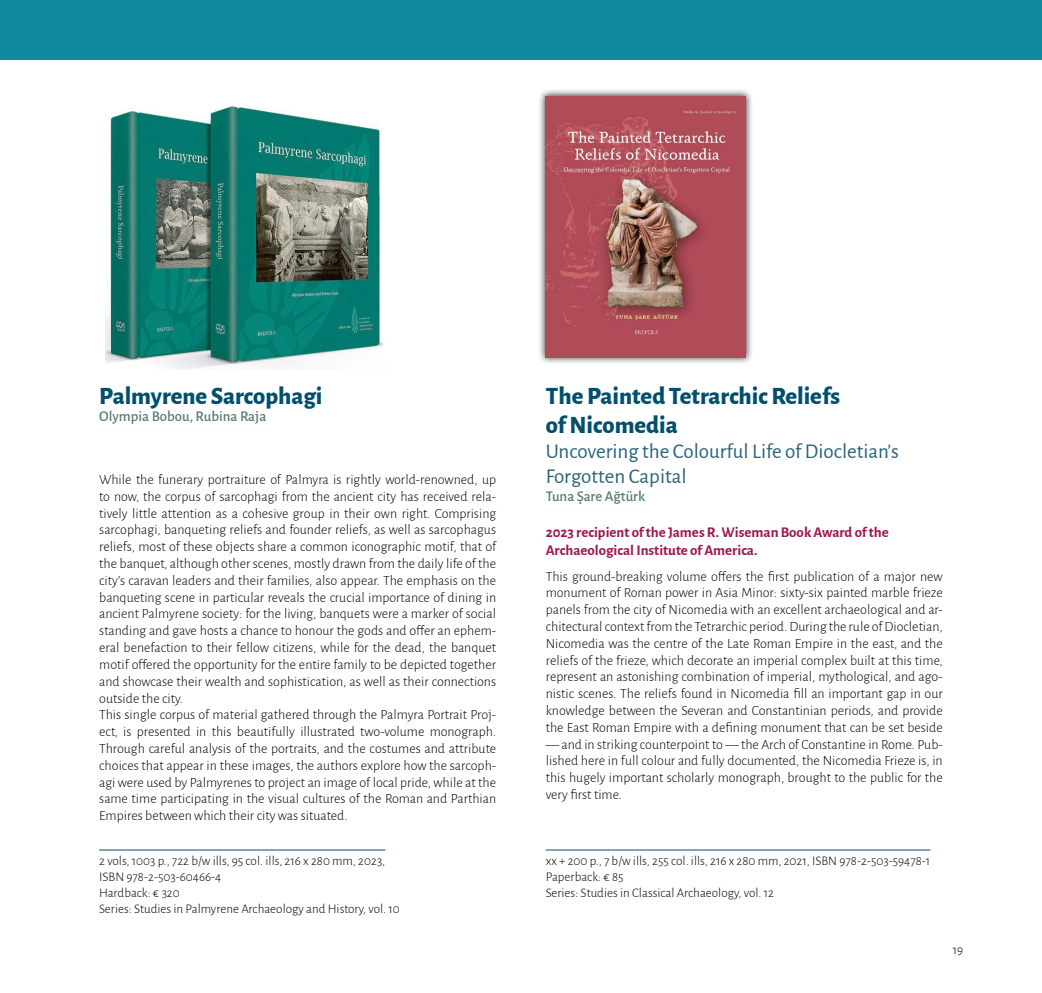
<style>
.page{position:relative;width:1042px;height:993px;background:#fff}
.page>*{position:absolute;margin:0;border:0;box-sizing:border-box;transform-origin:0 0}
.t1{font:800 24.5px/29.4px "Alegreya Sans";color:#004f6c}
.t2{font:21px/25.2px "Alegreya Sans";color:#2a617d}
.t3{font:700 14.88px/17.8px "Alegreya Sans";color:#9d164f}
.t4{font:500 14.88px "Alegreya Sans";color:#527b70}
.t5{font:300 14px/16.8px "Alegreya Sans";color:#000;text-align:justify}
.t6{font:300 13.12px/15.8px "Alegreya Sans";color:#000}
</style>
<div class="page">
<img style="left:106px;top:106px;width:278px;height:263px">
<div style="left:538px;top:88px;width:215px;height:277px;background:#000;opacity:.75"></div>
<img style="left:546px;top:96px;width:200px;height:261px">
<hr style="left:99px;top:849px;width:286px;height:1px;background:#004f6c">
<hr style="left:546px;top:849px;width:384px;height:1px;background:#004f6c">
<div style="left:0;top:0;width:1042px;height:60px;background:#10889d"></div>
<h1 class="t1" style="left:99px;top:379px;width:225px">Palmyrene Sarcophagi</h1>
<p class="t4" style="left:99px;top:406px;width:169px">Olympia Bobou, Rubina Raja</p>
<p class="t5" style="left:99px;top:470px;width:398px;text-align:left">While the funerary portraiture of Palmyra is rightly world-renowned, up to now, the corpus of sarcophagi from the ancient city has received rela&shy;tively little attention as a cohesive group in their own right. Comprising sarcophagi, banqueting reliefs and founder reliefs, as well as sarcophagus reliefs, most of these objects share a common iconographic motif, that of the banquet, although other scenes, mostly drawn from the daily life of the city’s caravan leaders and their families, also appear. The emphasis on the banqueting scene in particular reveals the crucial importance of dining in ancient Palmyrene society: for the living, banquets were a marker of social standing and gave hosts a chance to honour the gods and offer an ephem&shy;eral benefaction to their fellow citizens, while for the dead, the banquet motif offered the opportunity for the entire family to be depicted together and showcase their wealth and sophistication, as well as their connections outside the city.<br>This single corpus of material gathered through the Palmyra Portrait Proj&shy;ect, is presented in this beautifully illustrated two-volume monograph.<br>Through careful analysis of the portraits, and the costumes and attribute choices that appear in these images, the authors explore how the sarcoph&shy;agi were used by Palmyrenes to project an image of local pride, while at the same time participating in the visual cultures of the Roman and Parthian Empires between which their city was situated.</p>
<h1 class="t1" style="left:546px;top:379px;width:296px">The Painted Tetrarchic Reliefs of Nicomedia</h1>
<h2 class="t2" style="left:546px;top:437px;width:355px">Uncovering the Colourful Life of Diocletian’s<br>Forgotten Capital</h2>
<p class="t4" style="left:546px;top:486px;width:101px">Tuna Şare Ağtürk</p>
<p class="t3" style="left:546px;top:522px;width:344px">2023 recipient of the James R. Wiseman Book Award of the<br>Archaeological Institute of America.</p>
<p class="t5" style="left:546px;top:567px;width:398px">This ground-breaking volume offers the first publication of a major new monument of Roman power in Asia Minor: sixty-six painted marble frieze panels from the city of Nicomedia with an excellent archaeological and ar&shy;chitectural context from the Tetrarchic period. During the rule of Diocletian, Nicomedia was the centre of the Late Roman Empire in the east, and the reliefs of the frieze, which decorate an imperial complex built at this time, represent an astonishing combination of imperial, mythological, and ago&shy;nistic scenes. The reliefs found in Nicomedia fill an important gap in our knowledge between the Severan and Constantinian periods, and provide the East Roman Empire with a defining monument that can be set beside</p>
<p class="t5" style="left:546px;top:735px;width:398px">— and in striking counterpoint to — the Arch of Constantine in Rome. Pub&shy;lished here in full colour and fully documented, the Nicomedia Frieze is, in this hugely important scholarly monograph, brought to the public for the very first time.</p>
<p class="t6" style="left:99px;top:852px;width:302px">2 vols, 1003 p., 722 b/w ills, 95 col. ills, 216 x 280 mm, 2023, ISBN 978-2-503-60466-4<br>Hardback: € 320<br>Series: Studies in Palmyrene Archaeology and History, vol. 10</p>
<p class="t6" style="left:546px;top:852px;width:386px">xx + 200 p., 7 b/w ills, 255 col. ills, 216 x 280 mm, 2021, ISBN 978-2-503-59478-1<br>Paperback: € 85<br>Series: Studies in Classical Archaeology, vol. 12</p>
<p class="t6" style="left:952px;top:940px;width:12px">19</p>
</div>
